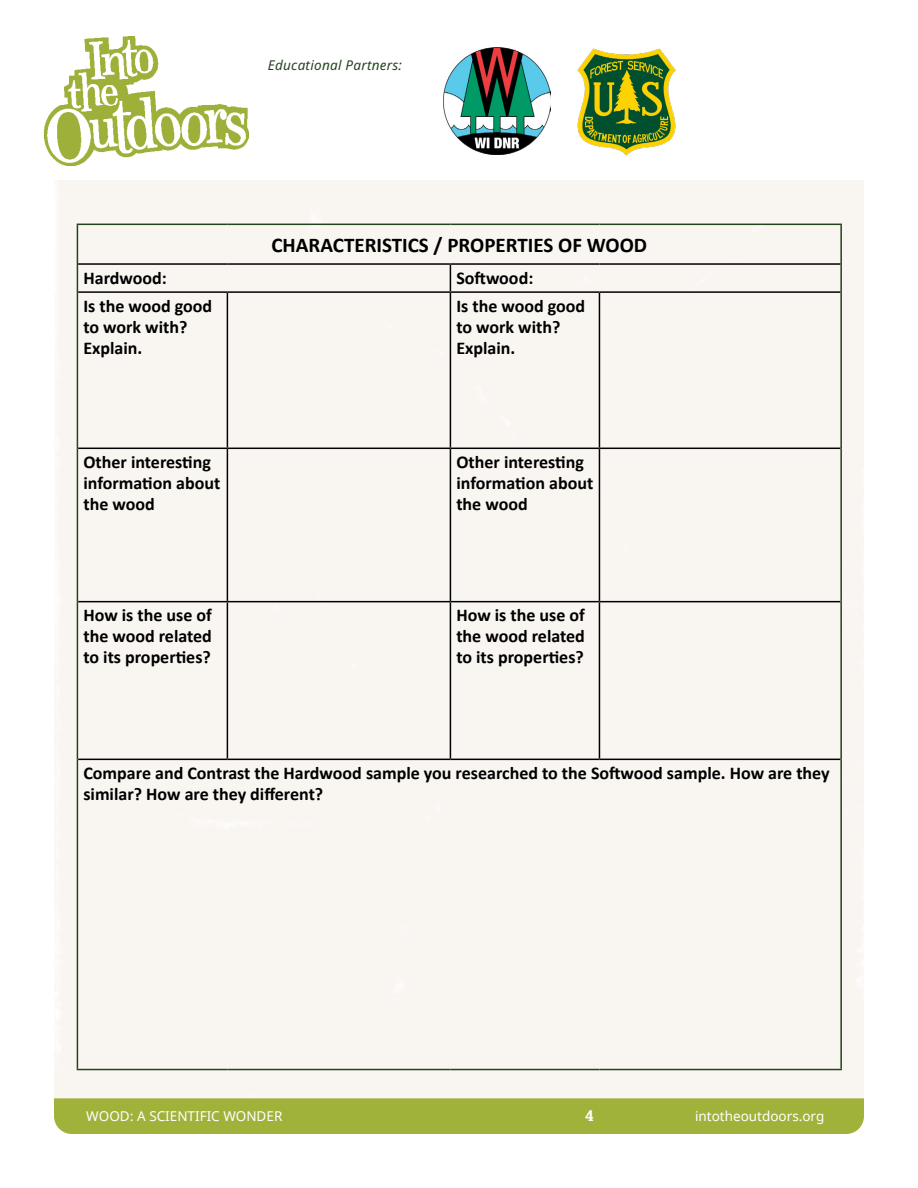
<style>
.page{position:relative;width:918px;height:1188px;background:#fff}
.page>*{position:absolute;margin:0;border:0;box-sizing:border-box;transform-origin:0 0}
.t1{font:700 21px "Calibri";color:#000}
.t2{font:700 18px/21px "Calibri";color:#000}
.t3{font:700 15px "Roboto Slab";color:#fff}
.t4{font:13.5px "Noto Sans";color:#fff}
.t5{font:italic 13.5px "Noto Sans";letter-spacing:.02em;color:#23431e}
</style>
<div class="page">
<img style="left:444px;top:48px;width:107px;height:107px">
<img style="left:577px;top:49px;width:99px;height:107px">
<div style="left:54px;top:180px;width:810px;height:918px;background:#f9f5f1"></div>
<hr style="left:77px;top:224px;width:150px;height:1px;background:#23431e">
<hr style="left:77px;top:225px;width:1px;height:39px;background:#23431e">
<hr style="left:227px;top:224px;width:223px;height:1px;background:#23431e">
<hr style="left:450px;top:224px;width:149px;height:1px;background:#23431e">
<hr style="left:599px;top:224px;width:243px;height:1px;background:#23431e">
<hr style="left:840px;top:225px;width:2px;height:39px;background:#23431e">
<svg style="left:77px;top:264px;width:1px;height:28px"></svg>
<hr style="left:840px;top:264px;width:2px;height:28px;background:#23431e">
<hr style="left:77px;top:292px;width:1px;height:156px;background:#23431e">
<hr style="left:840px;top:292px;width:2px;height:156px;background:#23431e">
<hr style="left:77px;top:448px;width:1px;height:154px;background:#23431e">
<hr style="left:840px;top:448px;width:2px;height:154px;background:#23431e">
<hr style="left:77px;top:602px;width:1px;height:157px;background:#23431e">
<hr style="left:840px;top:602px;width:2px;height:157px;background:#23431e">
<hr style="left:77px;top:759px;width:1px;height:310px;background:#23431e">
<hr style="left:840px;top:759px;width:2px;height:310px;background:#23431e">
<hr style="left:77px;top:1069px;width:150px;height:1px;background:#23431e">
<hr style="left:227px;top:1069px;width:223px;height:1px;background:#23431e">
<hr style="left:450px;top:1069px;width:149px;height:1px;background:#23431e">
<hr style="left:599px;top:1069px;width:243px;height:1px;background:#23431e">
<hr style="left:78px;top:263px;width:149px;height:2px;background:#000">
<hr style="left:227px;top:263px;width:223px;height:2px;background:#000">
<hr style="left:450px;top:263px;width:149px;height:2px;background:#000">
<svg style="left:450px;top:265px;width:1px;height:26px"></svg>
<hr style="left:599px;top:263px;width:241px;height:2px;background:#000">
<hr style="left:78px;top:291px;width:149px;height:2px;background:#000">
<hr style="left:227px;top:291px;width:223px;height:2px;background:#000">
<hr style="left:227px;top:293px;width:1px;height:155px;background:#000">
<hr style="left:450px;top:291px;width:149px;height:2px;background:#000">
<hr style="left:450px;top:293px;width:1px;height:155px;background:#000">
<hr style="left:599px;top:291px;width:241px;height:2px;background:#000">
<hr style="left:599px;top:293px;width:1px;height:155px;background:#000">
<hr style="left:78px;top:448px;width:149px;height:1px;background:#000">
<hr style="left:227px;top:448px;width:223px;height:1px;background:#000">
<hr style="left:227px;top:449px;width:1px;height:152px;background:#000">
<hr style="left:450px;top:448px;width:149px;height:1px;background:#000">
<hr style="left:450px;top:449px;width:1px;height:152px;background:#000">
<hr style="left:599px;top:448px;width:241px;height:1px;background:#000">
<hr style="left:599px;top:449px;width:1px;height:152px;background:#000">
<hr style="left:78px;top:601px;width:149px;height:1px;background:#000">
<hr style="left:227px;top:601px;width:223px;height:1px;background:#000">
<hr style="left:227px;top:602px;width:1px;height:157px;background:#000">
<hr style="left:450px;top:601px;width:149px;height:1px;background:#000">
<hr style="left:450px;top:602px;width:1px;height:157px;background:#000">
<hr style="left:599px;top:601px;width:241px;height:1px;background:#000">
<hr style="left:599px;top:602px;width:1px;height:157px;background:#000">
<hr style="left:78px;top:759px;width:149px;height:1px;background:#000">
<hr style="left:227px;top:759px;width:223px;height:1px;background:#000">
<hr style="left:450px;top:759px;width:149px;height:1px;background:#000">
<hr style="left:599px;top:759px;width:241px;height:1px;background:#000">
<div style="left:54px;top:1098px;width:810px;height:36px;background:#a1b23b"></div>
<img style="left:43px;top:37px;width:206px;height:130px">
<p class="t5" style="left:268px;top:55px;width:136px">Educational Partners:</p>
<p class="t1" style="left:271px;top:230px;width:377px">CHARACTERISTICS / PROPERTIES OF WOOD</p>
<p class="t2" style="left:83px;top:266px;width:85px">Hardwood:</p>
<p class="t2" style="left:456px;top:266px;width:78px">Softwood:</p>
<p class="t2" style="left:83px;top:295px;width:130px">Is the wood good to work with?<br>Explain.</p>
<p class="t2" style="left:456px;top:295px;width:130px">Is the wood good to work with?<br>Explain.</p>
<p class="t2" style="left:83px;top:451px;width:138px">Other interesting information about the wood</p>
<p class="t2" style="left:456px;top:451px;width:138px">Other interesting information about the wood</p>
<p class="t2" style="left:83px;top:604px;width:130px;text-align:justify">How is the use of the wood related to its properties?</p>
<p class="t2" style="left:456px;top:604px;width:130px;text-align:justify">How is the use of the wood related to its properties?</p>
<p class="t2" style="left:83px;top:762px;width:748px">Compare and Contrast the Hardwood sample you researched to the Softwood sample. How are they similar? How are they different?</p>
<p class="t4" style="left:86px;top:1107px;width:198px">WOOD: A SCIENTIFIC WONDER</p>
<p class="t3" style="left:585px;top:1105px;width:10px">4</p>
<p class="t4" style="left:695px;top:1107px;width:131px">intotheoutdoors.org</p>
</div>
